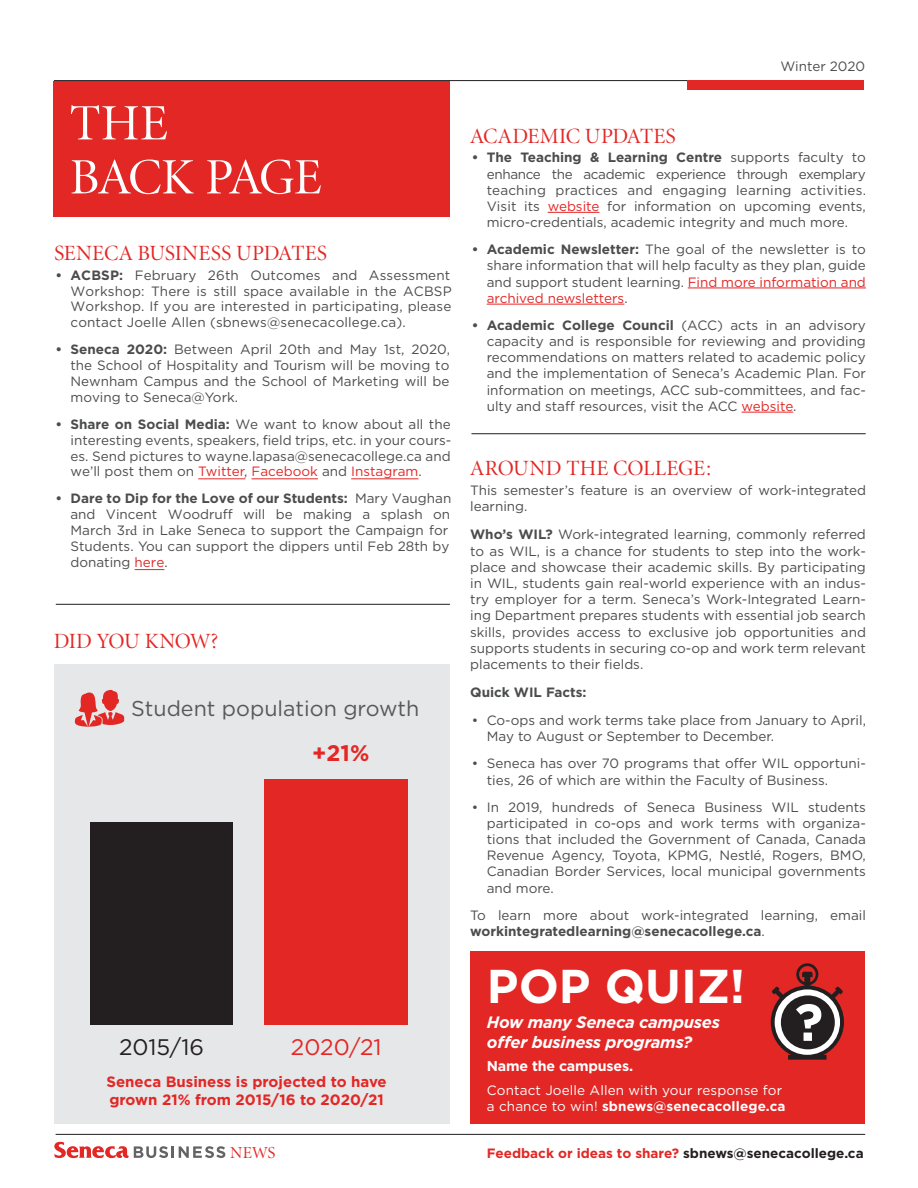
<style>
.page{position:relative;width:918px;height:1188px;background:#fff}
.page>*{position:absolute;margin:0;border:0;box-sizing:border-box;transform-origin:0 0}
.t1{font:51px/54px "Minion Display";letter-spacing:-.02em;color:#fff}
.t2{font:700 47.4px "Gotham";color:#fff}
.t3{font:22.5px "Gotham";color:#231f20}
.t4{font:22.5px "Gotham";color:#e22725}
.t5{font:700 22.5px "Gotham";color:#e22725}
.t6{font:21.75px "Minion Display";letter-spacing:.005em;color:#e22725}
.t7{font:21.75px "Minion Display";letter-spacing:-.025em;color:#e22725}
.t8{font:21.45px "Gotham";color:#57585a}
.t9{font:16.8px "Minion Display";color:#e22725}
.t10{font:italic 700 16.5px/19.8px "Gotham";letter-spacing:-.015em;color:#fff}
.t11{font:700 15px/18px "Gotham";color:#e22725}
.t12{font:700 14.25px "Gotham";letter-spacing:-.015em;color:#fff}
.t13{font:13.5px/16.2px "Gotham";color:#4b4c4d;text-align:justify}
.t14{font:13.5px/16.2px "Gotham";letter-spacing:.01em;color:#fff}
.t15{font:700 13.5px "Gotham";color:#e22725}
.t16{font:700 13.5px "Gotham";color:#4b4c4d}
.s1{font-weight:700}
.s2{color:#e22725}
.s3{font-family:"Minion Pro"}
.s4{color:#231f20}
</style>
<div class="page">
<div style="left:54px;top:664px;width:395px;height:460px;background:#e6e7e9"></div>
<div style="left:54px;top:81px;width:396px;height:136px;background:#e22725"></div>
<hr style="left:54px;top:80px;width:810px;height:1px;background:#231f20">
<div style="left:687px;top:80px;width:177px;height:9px;background:#e22725"></div>
<hr style="left:56px;top:1134px;width:809px;height:1px;background:#231f20">
<svg style="left:54px;top:1142px;width:171px;height:16px"></svg>
<svg style="left:135px;top:569px;width:29px;height:1px"></svg>
<hr style="left:351px;top:478px;width:67px;height:1px;background:#e22725">
<hr style="left:252px;top:478px;width:66px;height:1px;background:#e22725">
<hr style="left:198px;top:478px;width:47px;height:1px;background:#e22725">
<hr style="left:548px;top:212px;width:51px;height:1px;background:#e22725">
<hr style="left:688px;top:288px;width:178px;height:1px;background:#e22725">
<hr style="left:487px;top:304px;width:137px;height:1px;background:#e22725">
<hr style="left:742px;top:412px;width:51px;height:1px;background:#e22725">
<hr style="left:56px;top:604px;width:394px;height:1px;background:#231f20">
<hr style="left:471px;top:433px;width:395px;height:1px;background:#231f20">
<svg style="left:75px;top:690px;width:50px;height:37px"></svg>
<div style="left:470px;top:951px;width:394px;height:173px;background:#e22725"></div>
<svg style="left:771px;top:963px;width:73px;height:97px"></svg>
<div style="left:90px;top:822px;width:143px;height:203px;background:#231f20"></div>
<div style="left:264px;top:780px;width:144px;height:245px;background:#e22725"></div>
<h1 class="t1" style="left:70px;top:98px;width:254px">THE<br>BACK PAGE</h1>
<h3 class="t6" style="left:54px;top:242px;width:275px">SENECA BUSINESS UPDATES</h3>
<p class="t13" style="left:70px;top:267px;width:383px;text-indent:-15px"><span class="s1">• ACBSP:</span> February 26th Outcomes and Assessment Workshop: There is still space available in the ACBSP Workshop. If you are interested in participating, please contact Joelle Allen (sbnews@senecacollege.ca).</p>
<p class="t13" style="left:70px;top:341px;width:381px;text-indent:-15px"><span class="s1">• Seneca 2020:</span> Between April 20th and May 1st, 2020, the School of Hospitality and Tourism will be moving to Newnham Campus and the School of Marketing will be moving to Seneca@York.</p>
<p class="t13" style="left:70px;top:416px;width:382px;text-indent:-15px"><span class="s1">• Share on Social Media:</span> We want to know about all the interesting events, speakers, field trips, etc. in your cours&shy;es. Send pictures to wayne.lapasa@senecacollege.ca and we’ll post them on <span class="s2">Twitter</span>, <span class="s2">Facebook</span> and <span class="s2">Instagram</span>.</p>
<p class="t13" style="left:70px;top:490px;width:382px;text-align:left;text-indent:-15px"><span class="s1">• Dare to Dip for the Love of our Students:</span> Mary Vaughan and Vincent Woodruff will be making a splash on March 3<span class="s3">rd</span> in Lake Seneca to support the Campaign for Students. You can support the dippers until Feb 28th by donating <span class="s2">here</span>.</p>
<h3 class="t7" style="left:54px;top:631px;width:166px">DID YOU KNOW?</h3>
<h3 class="t8" style="left:131px;top:695px;width:290px">Student population growth</h3>
<h3 class="t5" style="left:312px;top:738px;width:59px">+21%</h3>
<h3 class="t3" style="left:119px;top:1033px;width:87px">2015/16</h3>
<h3 class="t4" style="left:291px;top:1033px;width:92px">2020/21</h3>
<p class="t11" style="left:106px;top:1073px;width:282px">Seneca Business is projected to have grown 21% from 2015/16 to 2020/21</p>
<p class="t9" style="left:230px;top:1144px;width:47px">NEWS</p>
<p class="t13" style="left:780px;top:58px;width:86px">Winter 2020</p>
<h3 class="t6" style="left:470px;top:125px;width:207px">ACADEMIC UPDATES</h3>
<p class="t13" style="left:487px;top:149px;width:381px;text-indent:-15px"><span class="s1">• The Teaching &amp; Learning Centre</span> supports faculty to enhance the academic experience through exemplary teaching practices and engaging learning activities.<br>Visit its <span class="s2">website</span> for information on upcoming events, micro-credentials, academic integrity and much more.</p>
<p class="t13" style="left:487px;top:241px;width:381px;text-indent:-15px"><span class="s1">• Academic Newsletter:</span> The goal of the newsletter is to share information that will help faculty as they plan, guide and support student learning. <span class="s2">Find more information and archived newsletters</span>.</p>
<p class="t13" style="left:487px;top:317px;width:381px;text-indent:-15px"><span class="s1">• Academic College Council</span> (ACC) acts in an advisory capacity and is responsible for reviewing and providing recommendations on matters related to academic policy and the implementation of Seneca’s Academic Plan. For information on meetings, ACC sub-committees, and fac&shy;ulty and staff resources, visit the ACC <span class="s2">website</span>.</p>
<h3 class="t6" style="left:470px;top:458px;width:242px">AROUND THE COLLEGE:</h3>
<p class="t13" style="left:470px;top:482px;width:397px">This semester’s feature is an overview of work-integrated learning.</p>
<p class="t13" style="left:470px;top:526px;width:397px"><span class="s1">Who’s WIL?</span> Work-integrated learning, commonly referred to as WIL, is a chance for students to step into the work&shy;place and showcase their academic skills. By participating in WIL, students gain real-world experience with an indus&shy;try employer for a term. Seneca’s Work-Integrated Learn&shy;ing Department prepares students with essential job search skills, provides access to exclusive job opportunities and supports students in securing co-op and work term relevant placements to their fields.</p>
<p class="t16" style="left:470px;top:683px;width:118px">Quick WIL Facts:</p>
<p class="t13" style="left:487px;top:712px;width:381px;text-indent:-15px">• Co-ops and work terms take place from January to April,<br>May to August or September to December.</p>
<p class="t13" style="left:487px;top:755px;width:381px;text-indent:-15px">• Seneca has over 70 programs that offer WIL opportuni&shy;ties, 26 of which are within the Faculty of Business.</p>
<p class="t13" style="left:487px;top:798px;width:381px;text-indent:-15px">• In 2019, hundreds of Seneca Business WIL students participated in co-ops and work terms with organiza&shy;tions that included the Government of Canada, Canada Revenue Agency, Toyota, KPMG, Nestlé, Rogers, BMO, Canadian Border Services, local municipal governments and more.</p>
<p class="t13" style="left:470px;top:906px;width:397px">To learn more about work-integrated learning, email <span class="s1">workintegratedlearning@senecacollege.ca</span>.</p>
<h2 class="t2" style="left:487px;top:955px;width:260px">POP QUIZ!</h2>
<p class="t10" style="left:487px;top:1012px;width:234px">How many Seneca campuses offer business programs?</p>
<p class="t12" style="left:487px;top:1057px;width:148px">Name the campuses.</p>
<p class="t14" style="left:487px;top:1082px;width:300px">Contact Joelle Allen with your response for a chance to win! <span class="s1">sbnews@senecacollege.ca</span></p>
<p class="t15" style="left:487px;top:1144px;width:378px">Feedback or ideas to share? <span class="s4">sbnews@senecacollege.ca</span></p>
</div>
